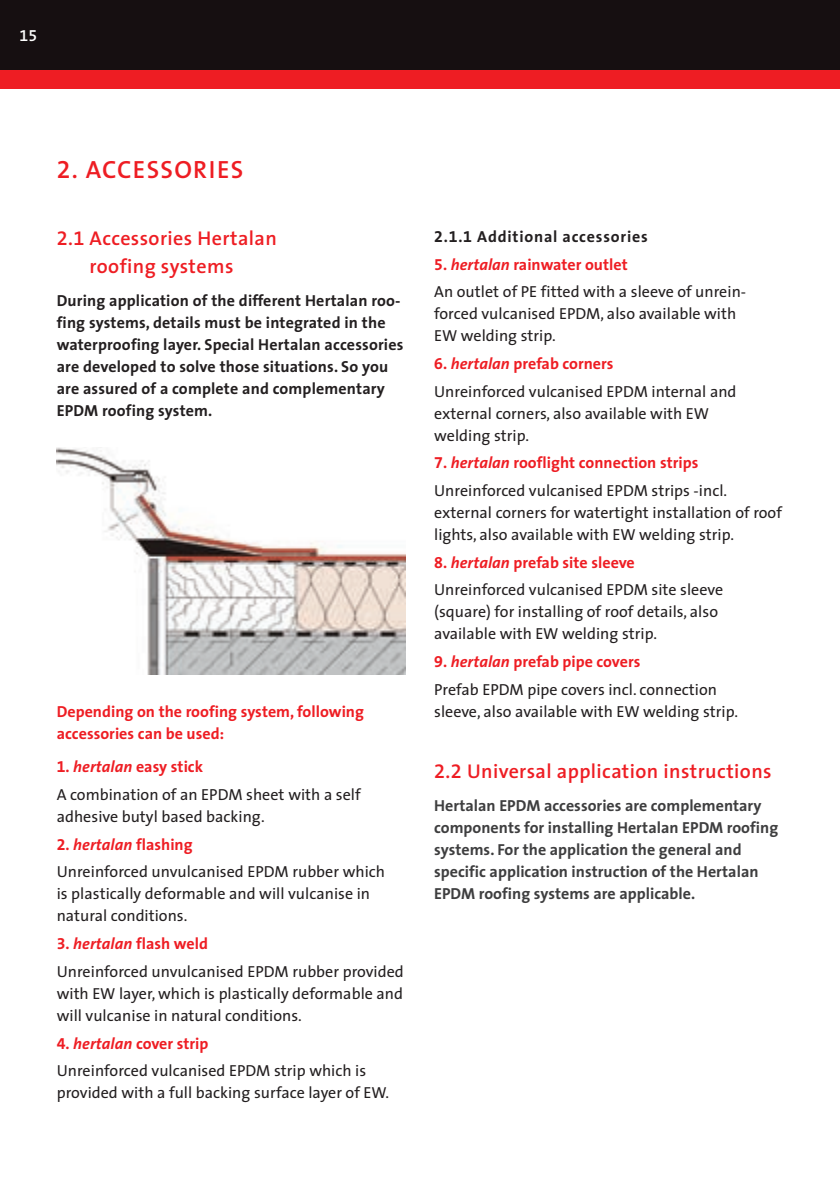
<style>
.page{position:relative;width:840px;height:1191px;background:#fff}
.page>*{position:absolute;margin:0;border:0;box-sizing:border-box;transform-origin:0 0}
.t1{font:600 25px "The Sans";letter-spacing:.05em;color:#ee1d23}
.t2{font:600 20px/28px "The Sans";letter-spacing:.02em;color:#ee1d23;text-align:center}
.t3{font:16px/22px "The Sans";color:#231f20}
.t4{font:700 16px/22px "The Sans";color:#ee1d23}
.t5{font:700 16px/22px "The Sans";letter-spacing:.01em;color:#231f20}
.t6{font:700 16px/22px "The Sans";color:#3e3e3f}
.t7{font:700 16px "The Sans";letter-spacing:.05em;color:#231f20}
.t8{font:italic 700 16px "The Sans";color:#ee1d23}
.t9{font:16px "The Sans Semi Bold Expert";color:#fff}
.s1{font-family:"The Sans Semi Bold Expert";font-weight:400}
.s2{font-family:"The Sans Bold Expert";font-weight:400}
.s3{font-style:italic}
.s4{font-family:"The Sans Bold Expert";font-weight:400;font-style:normal}
.s5{font-style:normal}
</style>
<div class="page">
<div style="left:0;top:0;width:839px;height:70px;background:#160f11"></div>
<div style="left:0;top:70px;width:839px;height:18px;background:#ee1d23"></div>
<img style="left:57px;top:447px;width:348px;height:227px">
<p class="t9" style="left:20px;top:22px;width:19px">15</p>
<p class="t1" style="left:57px;top:148px;width:188px"><span class="s1">2.</span> ACCESSORIES</p>
<p class="t2" style="left:57px;top:223px;width:221px"><span class="s1">2.1</span> Accessories Hertalan roofing systems</p>
<p class="t5" style="left:57px;top:289px;width:348px">During application of the different Hertalan roo&shy;fing systems, details must be integrated in the waterproofing layer. Special Hertalan accessories are developed to solve those situations. So you are assured of a complete and complementary EPDM roofing system.</p>
<p class="t4" style="left:57px;top:700px;width:308px">Depending on the roofing system, following accessories can be used:</p>
<p class="t4" style="left:57px;top:755px;width:148px"><span class="s2">1.</span> <span class="s3">hertalan</span> easy stick</p>
<p class="t3" style="left:57px;top:783px;width:305px">A combination of an EPDM sheet with a self adhesive butyl based backing.</p>
<p class="t8" style="left:57px;top:831px;width:137px"><span class="s4">2.</span> hertalan <span class="s5">flashing</span></p>
<p class="t3" style="left:57px;top:860px;width:329px">Unreinforced unvulcanised EPDM rubber which is plastically deformable and will vulcanise in natural conditions.</p>
<p class="t4" style="left:57px;top:932px;width:153px"><span class="s2">3.</span> <span class="s3">hertalan</span> flash weld</p>
<p class="t3" style="left:57px;top:960px;width:348px;text-align:justify">Unreinforced unvulcanised EPDM rubber provided with EW layer, which is plastically deformable and will vulcanise in natural conditions.</p>
<p class="t4" style="left:57px;top:1031px;width:153px"><span class="s2">4.</span> <span class="s3">hertalan</span> cover strip</p>
<p class="t3" style="left:57px;top:1059px;width:334px">Unreinforced vulcanised EPDM strip which is provided with a full backing surface layer of EW.</p>
<p class="t7" style="left:434px;top:223px;width:215px"><span class="s2">2.1.1</span> Additional accessories</p>
<p class="t4" style="left:434px;top:253px;width:195px"><span class="s2">5.</span> <span class="s3">hertalan</span> rainwater outlet</p>
<p class="t3" style="left:434px;top:280px;width:313px">An outlet of PE fitted with a sleeve of unrein&shy;forced vulcanised EPDM, also available with<br>EW welding strip.</p>
<p class="t4" style="left:434px;top:352px;width:181px"><span class="s2">6.</span> <span class="s3">hertalan</span> prefab corners</p>
<p class="t3" style="left:434px;top:380px;width:304px">Unreinforced vulcanised EPDM internal and external corners, also available with EW welding strip.</p>
<p class="t4" style="left:434px;top:451px;width:265px"><span class="s2">7.</span> <span class="s3">hertalan</span> rooflight connection strips</p>
<p class="t3" style="left:434px;top:479px;width:349px">Unreinforced vulcanised EPDM strips -incl. external corners for watertight installation of roof lights, also available with EW welding strip.</p>
<p class="t4" style="left:434px;top:551px;width:202px"><span class="s2">8.</span> <span class="s3">hertalan</span> prefab site sleeve</p>
<p class="t3" style="left:434px;top:578px;width:290px">Unreinforced vulcanised EPDM site sleeve (square) for installing of roof details, also available with EW welding strip.</p>
<p class="t4" style="left:434px;top:650px;width:208px"><span class="s2">9.</span> <span class="s3">hertalan</span> prefab pipe covers</p>
<p class="t3" style="left:434px;top:678px;width:305px">Prefab EPDM pipe covers incl. connection sleeve, also available with EW welding strip.</p>
<p class="t2" style="left:434px;top:756px;width:339px"><span class="s1">2.2</span> Universal application instructions</p>
<p class="t6" style="left:434px;top:794px;width:345px">Hertalan EPDM accessories are complementary components for installing Hertalan EPDM roofing systems. For the application the general and specific application instruction of the Hertalan EPDM roofing systems are applicable.</p>
</div>
